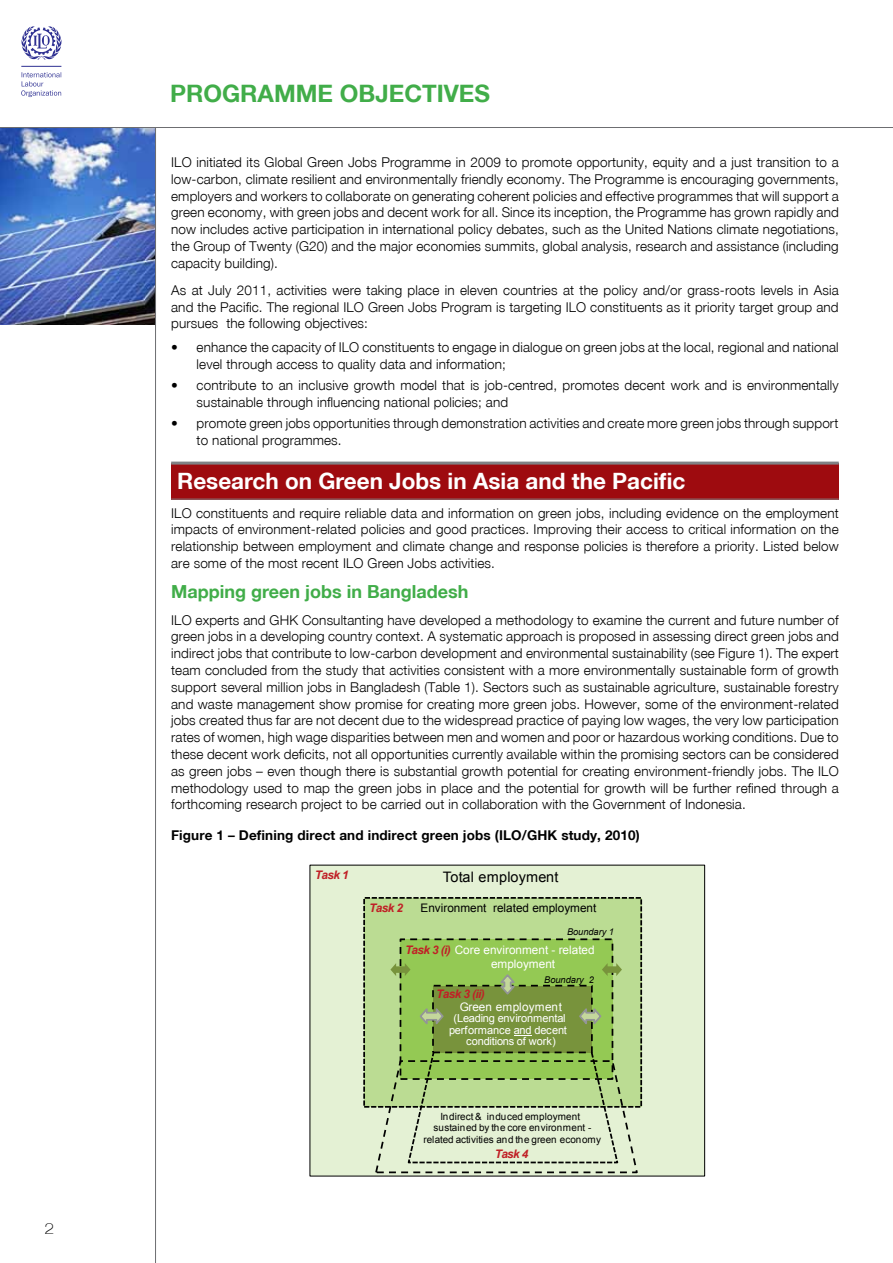
<style>
.page{position:relative;width:893px;height:1263px;background:#fff}
.page>*{position:absolute;margin:0;border:0;box-sizing:border-box;transform-origin:0 0}
.t1{font:700 24px "Helvetica Neue LT Std";color:#41ad49}
.t2{font:700 22.5px "Helvetica Neue LT Std";color:#fff}
.t3{font:700 18px "Helvetica Neue LT Std";color:#41ad49}
.t4{font:100 expanded 15px "Helvetica Neue LT Std";color:#000}
.t5{font:14.4px "Arial";letter-spacing:.02em;color:#000}
.t6{font:300 13.5px/16.8px "Helvetica Neue LT Std";letter-spacing:.01em;color:#000;text-align:justify}
.t7{font:700 13.5px "Helvetica Neue LT Std";letter-spacing:.01em;color:#000}
.t8{font:italic 700 11.85px "Arial";letter-spacing:-.05em;color:#c02026}
.t9{font:11.7px/14.1px "Arial";color:#fff}
.t10{font:11.7px "Arial";color:#000}
.t11{font:11.1px/11.4px "Arial";letter-spacing:-.02em;color:#fff;text-align:center}
.t12{font:9.9px/11.7px "Arial";letter-spacing:.005em;color:#000;text-align:center}
.t13{font:italic 9.3px "Arial";letter-spacing:-.005em;color:#000}
.s1{font-weight:700;font-style:italic;font-size:11.85px;color:#c02026}
</style>
<div class="page">
<svg style="left:21px;top:26px;width:40px;height:34px"></svg>
<hr style="left:21px;top:66px;width:40px;height:1px;background:#2e3092">
<svg style="left:21px;top:72px;width:40px;height:25px"></svg>
<img style="left:0;top:128px;width:155px;height:196px">
<div style="left:171px;top:463px;width:668px;height:36px;background:#9e0b0f"></div>
<hr style="left:171px;top:462px;width:668px;height:3px;background:#808285">
<hr style="left:171px;top:499px;width:668px;height:1px;background:#808285">
<hr style="left:0;top:127px;width:893px;height:1px;background:#6d6e71">
<hr style="left:155px;top:127px;width:1px;height:1136px;background:#6d6e71">
<div style="left:310px;top:865px;width:395px;height:311px;background:#e4f1d4"></div>
<div style="left:364px;top:898px;width:277px;height:209px;background:#bbdc93"></div>
<div style="left:363px;top:897px;width:279px;height:211px;border:2px dashed #000"></div>
<div style="left:400px;top:939px;width:212px;height:140px;background:#94c954"></div>
<div style="left:400px;top:938px;width:213px;height:142px;border:2px dashed #000"></div>
<div style="left:433px;top:986px;width:159px;height:66px;background:#78933c"></div>
<div style="left:432px;top:985px;width:161px;height:68px;border:2px dashed #000"></div>
<svg style="left:514px;top:1035px;width:18px;height:1px"></svg>
<svg style="left:602px;top:963px;width:20px;height:13px"></svg>
<svg style="left:419px;top:1004px;width:25px;height:24px"></svg>
<svg style="left:579px;top:1004px;width:23px;height:24px"></svg>
<svg style="left:497px;top:974px;width:21px;height:21px"></svg>
<svg style="left:390px;top:963px;width:20px;height:13px"></svg>
<svg style="left:374px;top:1050px;width:265px;height:124px"></svg>
<p class="t4" style="left:45px;top:1220px;width:11px">2</p>
<h1 class="t1" style="left:170px;top:79px;width:321px">PROGRAMME OBJECTIVES</h1>
<p class="t6" style="left:171px;top:153px;width:669px">ILO initiated its Global Green Jobs Programme in 2009 to promote opportunity, equity and a just transition to a low-carbon, climate resilient and environmentally friendly economy. The Programme is encouraging governments, employers and workers to collaborate on generating coherent policies and effective programmes that will support a green economy, with green jobs and decent work for all. Since its inception, the Programme has grown rapidly and now includes active participation in international policy debates, such as the United Nations climate negotiations, the Group of Twenty (G20) and the major economies summits, global analysis, research and assistance (including capacity building).</p>
<p class="t6" style="left:171px;top:281px;width:669px">As at July 2011, activities were taking place in eleven countries at the policy and/or grass-roots levels in Asia and the Pacific. The regional ILO Green Jobs Program is targeting ILO constituents as it priority target group and pursues the following objectives:</p>
<p class="t6" style="left:197px;top:339px;width:644px;text-indent:-26px">• enhance the capacity of ILO constituents to engage in dialogue on green jobs at the local, regional and national level through access to quality data and information;</p>
<p class="t6" style="left:197px;top:377px;width:644px;text-indent:-26px">• contribute to an inclusive growth model that is job-centred, promotes decent work and is environmentally sustainable through influencing national policies; and</p>
<p class="t6" style="left:197px;top:415px;width:643px;text-indent:-26px">• promote green jobs opportunities through demonstration activities and create more green jobs through support to national programmes.</p>
<h2 class="t2" style="left:177px;top:467px;width:510px">Research on Green Jobs in Asia and the Pacific</h2>
<p class="t6" style="left:171px;top:504px;width:669px">ILO constituents and require reliable data and information on green jobs, including evidence on the employment impacts of environment-related policies and good practices. Improving their access to critical information on the relationship between employment and climate change and response policies is therefore a priority. Listed below are some of the most recent ILO Green Jobs activities.</p>
<h3 class="t3" style="left:171px;top:580px;width:299px">Mapping green jobs in Bangladesh</h3>
<p class="t6" style="left:171px;top:611px;width:669px">ILO experts and GHK Consultanting have developed a methodology to examine the current and future number of green jobs in a developing country context. A systematic approach is proposed in assessing direct green jobs and indirect jobs that contribute to low-carbon development and environmental sustainability (see Figure 1). The expert team concluded from the study that activities consistent with a more environmentally sustainable form of growth support several million jobs in Bangladesh (Table 1). Sectors such as sustainable agriculture, sustainable forestry and waste management show promise for creating more green jobs. However, some of the environment-related jobs created thus far are not decent due to the widespread practice of paying low wages, the very low participation rates of women, high wage disparities between men and women and poor or hazardous working conditions. Due to these decent work deficits, not all opportunities currently available within the promising sectors can be considered as green jobs – even though there is substantial growth potential for creating environment-friendly jobs. The ILO methodology used to map the green jobs in place and the potential for growth will be further refined through a forthcoming research project to be carried out in collaboration with the Government of Indonesia.</p>
<p class="t7" style="left:171px;top:827px;width:470px">Figure 1 – Defining direct and indirect green jobs (ILO/GHK study, 2010)</p>
<p class="t8" style="left:315px;top:867px;width:35px">Task 1</p>
<p class="t5" style="left:443px;top:867px;width:117px">Total employment</p>
<p class="t8" style="left:369px;top:900px;width:35px">Task 2</p>
<p class="t10" style="left:421px;top:900px;width:177px">Environment related employment</p>
<p class="t13" style="left:567px;top:926px;width:49px">Boundary 1</p>
<p class="t13" style="left:544px;top:974px;width:51px">Boundary 2</p>
<p class="t9" style="left:491px;top:942px;width:105px;text-indent:-86px"><span class="s1">Task 3 (i)</span> Core environment - related employment</p>
<p class="t8" style="left:436px;top:986px;width:50px">Task 3 (ii)</p>
<p class="t9" style="left:460px;top:1000px;width:104px">Green employment</p>
<p class="t11" style="left:449px;top:1012px;width:119px">(Leading environmental performance and decent conditions of work)</p>
<p class="t12" style="left:424px;top:1110px;width:179px">Indirect &amp; induced employment sustained by the core environment - related activities and the green economy</p>
<p class="t8" style="left:495px;top:1146px;width:35px">Task 4</p>
</div>
